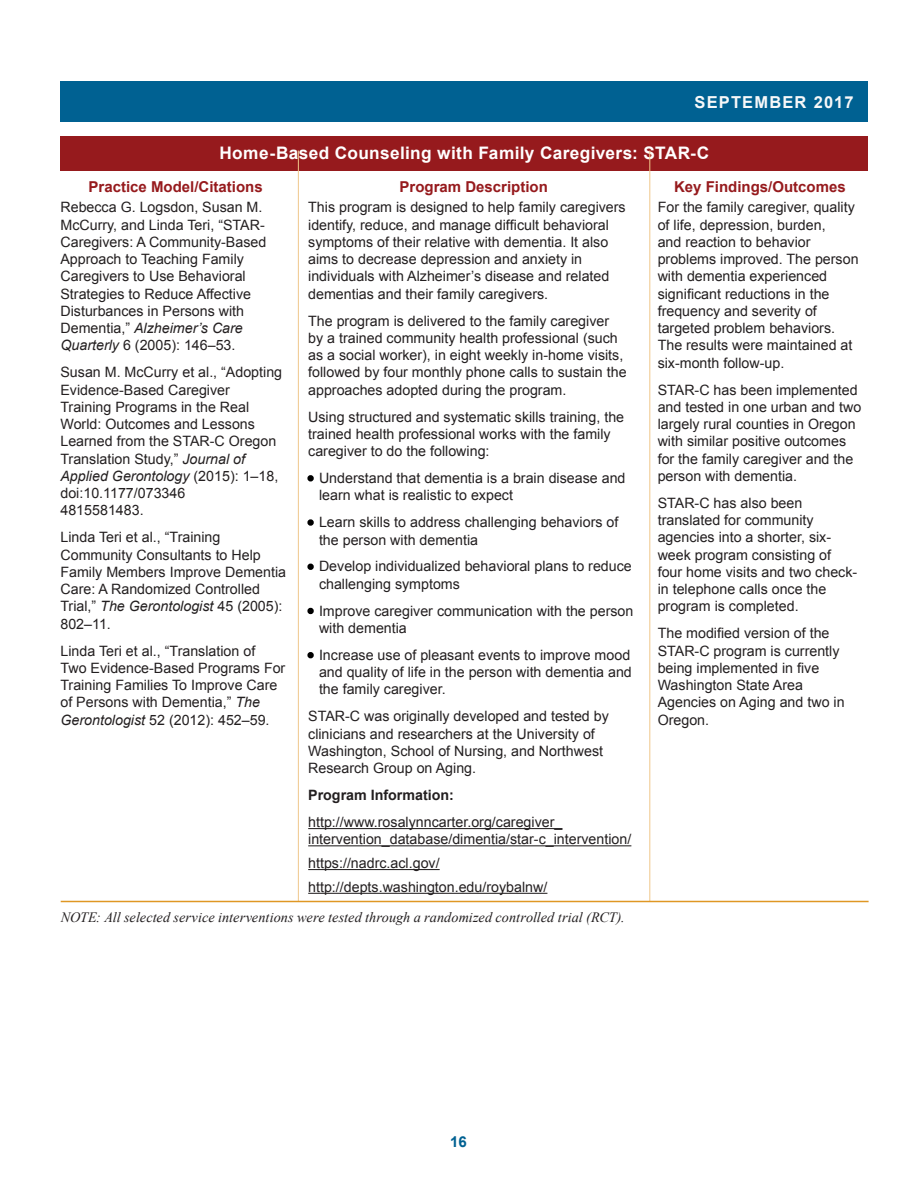
<style>
.page{position:relative;width:918px;height:1188px;background:#fff}
.page>*{position:absolute;margin:0;border:0;box-sizing:border-box;transform-origin:0 0}
.t1{font:700 17.25px "Arial";letter-spacing:.02em;color:#fff}
.t2{font:700 16.5px "Arial";letter-spacing:.07em;color:#f7f8f9}
.t3{font:700 15px "Arial";color:#961a1d}
.t4{font:700 15px "Arial";color:#006192}
.t5{font:14.25px/17.2px "Arial";color:#231f20}
.t6{font:italic 14.25px "Times New Roman";color:#231f20}
.s1{font-style:italic}
.s2{font-size:13.5px;color:#000}
.s3{font-weight:700}
</style>
<div class="page">
<div style="left:60px;top:81px;width:808px;height:41px;background:#006192"></div>
<div style="left:60px;top:136px;width:808px;height:34px;background:#961a1d"></div>
<svg style="left:307px;top:475px;width:7px;height:7px"></svg>
<svg style="left:307px;top:519px;width:7px;height:7px"></svg>
<svg style="left:307px;top:563px;width:7px;height:7px"></svg>
<svg style="left:307px;top:607px;width:7px;height:8px"></svg>
<svg style="left:307px;top:652px;width:7px;height:7px"></svg>
<hr style="left:308px;top:828px;width:254px;height:1px;background:#231f20">
<hr style="left:308px;top:845px;width:323px;height:1px;background:#231f20">
<hr style="left:308px;top:869px;width:132px;height:1px;background:#231f20">
<hr style="left:308px;top:893px;width:239px;height:1px;background:#231f20">
<hr style="left:649px;top:151px;width:1px;height:750px;background:#f0c78b">
<hr style="left:298px;top:151px;width:1px;height:750px;background:#f0c78b">
<hr style="left:61px;top:901px;width:808px;height:1px;background:#df9724">
<p class="t2" style="left:694px;top:91px;width:161px">SEPTEMBER 2017</p>
<h3 class="t1" style="left:219px;top:142px;width:491px">Home-Based Counseling with Family Caregivers: STAR-C</h3>
<p class="t3" style="left:89px;top:177px;width:176px">Practice Model/Citations</p>
<p class="t5" style="left:60px;top:199px;width:207px">Rebecca G. Logsdon, Susan M.<br>McCurry, and Linda Teri, “STAR-<br>Caregivers: A Community-Based<br>Approach to Teaching Family<br>Caregivers to Use Behavioral<br>Strategies to Reduce Affective<br>Disturbances in Persons with<br>Dementia,” <span class="s1">Alzheimer’s Care<br>Quarterly</span> 6 (2005): 146–53.</p>
<p class="t5" style="left:60px;top:364px;width:223px">Susan M. McCurry et al., “Adopting<br>Evidence-Based Caregiver<br>Training Programs in the Real<br>World: Outcomes and Lessons<br>Learned from the STAR-C Oregon<br>Translation Study,” <span class="s1">Journal of<br>Applied Gerontology</span> (2015): 1–18, doi:10.1177/073346<br>4815581483.</p>
<p class="t5" style="left:60px;top:529px;width:227px">Linda Teri et al., “Training<br>Community Consultants to Help<br>Family Members Improve Dementia<br>Care: A Randomized Controlled<br>Trial,” <span class="s1">The Gerontologist</span> 45 (2005):<br>802–11.</p>
<p class="t5" style="left:60px;top:642px;width:226px">Linda Teri et al., “Translation of<br>Two Evidence-Based Programs For Training Families To Improve Care of Persons with Dementia,” <span class="s1">The Gerontologist</span> 52 (2012): 452–59.</p>
<p class="t3" style="left:674px;top:177px;width:173px">Key Findings/Outcomes</p>
<p class="t5" style="left:658px;top:199px;width:202px">For the family caregiver, quality of life, depression, burden,<br>and reaction to behavior problems improved. The person with dementia experienced significant reductions in the frequency and severity of targeted problem behaviors.<br>The results were maintained at six-month follow-up.</p>
<p class="t5" style="left:658px;top:381px;width:205px">STAR-C has been implemented and tested in one urban and two largely rural counties in Oregon with similar positive outcomes for the family caregiver and the person with dementia.</p>
<p class="t5" style="left:658px;top:494px;width:201px">STAR-C has also been translated for community agencies into a shorter, six&shy;week program consisting of four home visits and two check&shy;in telephone calls once the program is completed.</p>
<p class="t5" style="left:658px;top:625px;width:188px">The modified version of the<br>STAR-C program is currently being implemented in five<br>Washington State Area<br>Agencies on Aging and two in<br>Oregon.</p>
<p class="t3" style="left:400px;top:177px;width:150px">Program Description</p>
<p class="t5" style="left:308px;top:199px;width:319px">This program is designed to help family caregivers identify, reduce, and manage difficult behavioral symptoms of their relative with dementia. It also aims to decrease depression and anxiety in individuals with Alzheimer’s disease and related dementias and their family caregivers.</p>
<p class="t5" style="left:308px;top:312px;width:320px">The program is delivered to the family caregiver by a trained community health professional (such as a social worker), in eight weekly in-home visits, followed by four monthly phone calls to sustain the approaches adopted during the program.</p>
<p class="t5" style="left:308px;top:408px;width:317px">Using structured and systematic skills training, the trained health professional works with the family caregiver to do the following:</p>
<p class="t5" style="left:319px;top:470px;width:308px;text-indent:-11px"><span class="s2">•</span> Understand that dementia is a brain disease and learn what is realistic to expect</p>
<p class="t5" style="left:319px;top:514px;width:301px;text-indent:-11px"><span class="s2">•</span> Learn skills to address challenging behaviors of the person with dementia</p>
<p class="t5" style="left:319px;top:558px;width:314px;text-indent:-11px"><span class="s2">•</span> Develop individualized behavioral plans to reduce challenging symptoms</p>
<p class="t5" style="left:319px;top:602px;width:316px;text-indent:-11px"><span class="s2">•</span> Improve caregiver communication with the person with dementia</p>
<p class="t5" style="left:319px;top:646px;width:314px;text-align:justify;text-indent:-11px"><span class="s2">•</span> Increase use of pleasant events to improve mood and quality of life in the person with dementia and the family caregiver.</p>
<h5 class="t5" style="left:308px;top:708px;width:302px">STAR-C was originally developed and tested by clinicians and researchers at the University of Washington, School of Nursing, and Northwest Research Group on Aging.</h5>
<p class="t5" style="left:308px;top:782px;width:256px;line-height:27px"><span class="s3">Program Information: </span>http://www.rosalynncarter.org/caregiver_</p>
<p class="t5" style="left:308px;top:828px;width:325px;line-height:23.7px">intervention_database/dimentia/star-c_intervention/ https://nadrc.acl.gov/ http://depts.washington.edu/roybalnw/</p>
<h6 class="t6" style="left:61px;top:908px;width:565px">NOTE: All selected service interventions were tested through a randomized controlled trial (RCT).</h6>
<p class="t4" style="left:450px;top:1132px;width:18px">16</p>
</div>
